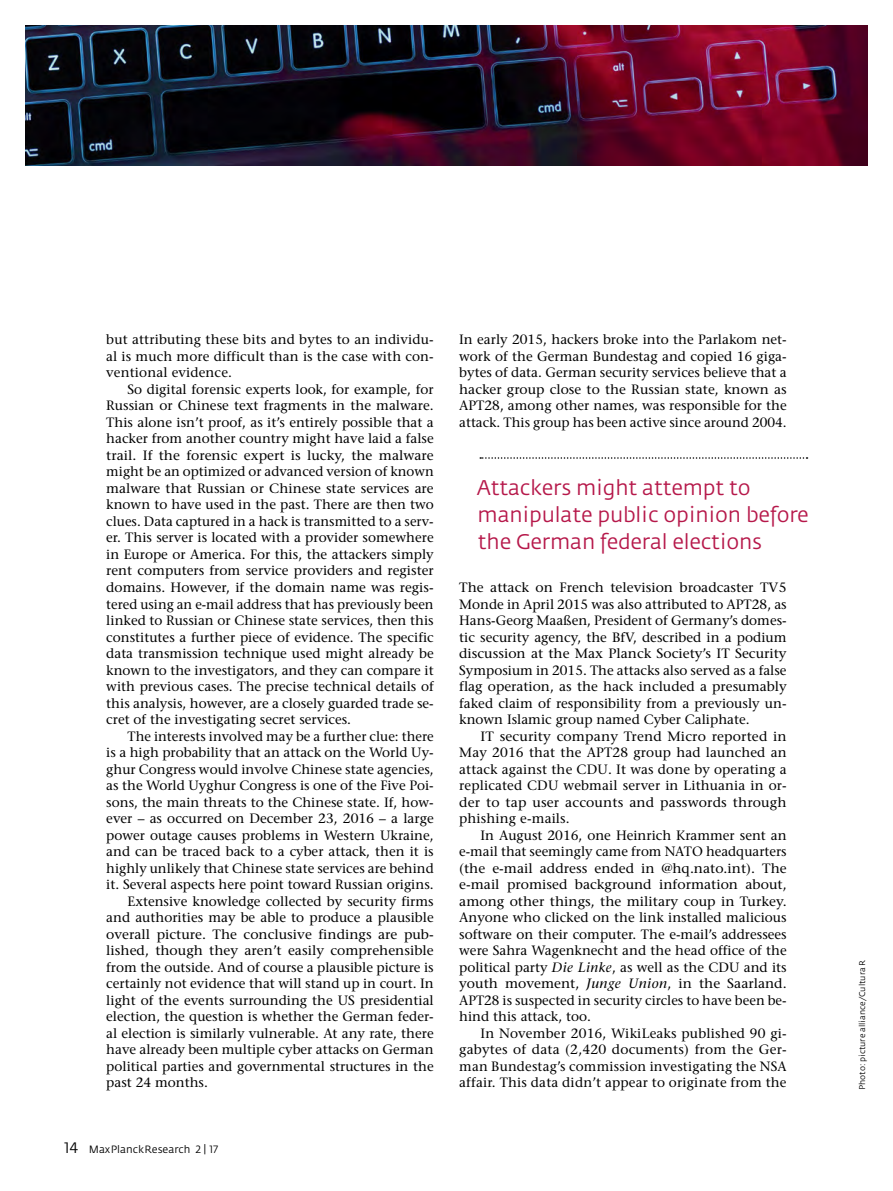
<style>
.page{position:relative;width:893px;height:1191px;background:#fff}
.page>*{position:absolute;margin:0;border:0;box-sizing:border-box;transform-origin:0 0}
.t1{font:21px/27px "Fedra Sans";letter-spacing:-.01em;color:#b6184a}
.t2{font:13.5px/16.5px "Stone Serif";color:#000;text-align:justify}
.t3{font:10.5px "Fedra Sans";color:#000}
.t4{font:8.25px "Fedra Sans";color:#000}
.s1{font-family:"Fedra Sans Book SC";font-size:15px}
.s2{font-family:"Fedra Sans Book SC"}
.s3{font-style:italic}
</style>
<div class="page">
<svg style="left:480px;top:457px;width:327px;height:2px"></svg>
<img style="left:26px;top:26px;width:841px;height:140px">
<p class="t2" style="left:106px;top:331px;width:329px">but attributing these bits and bytes to an individu&shy;al is much more difficult than is the case with con&shy;ventional evidence.</p>
<p class="t2" style="left:106px;top:381px;width:329px;text-indent:21px">So digital forensic experts look, for example, for Russian or Chinese text fragments in the malware.<br>This alone isn’t proof, as it’s entirely possible that a hacker from another country might have laid a false trail. If the forensic expert is lucky, the malware might be an optimized or advanced version of known malware that Russian or Chinese state services are known to have used in the past. There are then two clues. Data captured in a hack is transmitted to a serv&shy;er. This server is located with a provider somewhere in Europe or America. For this, the attackers simply rent computers from service providers and register domains. However, if the domain name was regis&shy;tered using an e-mail address that has previously been linked to Russian or Chinese state services, then this constitutes a further piece of evidence. The specific data transmission technique used might already be known to the investigators, and they can compare it with previous cases. The precise technical details of this analysis, however, are a closely guarded trade se&shy;cret of the investigating secret services.</p>
<p class="t2" style="left:128px;top:727px;width:308px">The interests involved may be a further clue: there</p>
<p class="t2" style="left:106px;top:744px;width:329px">is a high probability that an attack on the World Uy-</p>
<p class="t2" style="left:106px;top:760px;width:329px">ghur Congress would involve Chinese state agencies,</p>
<p class="t2" style="left:106px;top:777px;width:329px">as the World Uyghur Congress is one of the Five Poi-</p>
<p class="t2" style="left:106px;top:793px;width:329px">sons, the main threats to the Chinese state. If, how-</p>
<p class="t2" style="left:106px;top:810px;width:329px">ever – as occurred on December 23, 2016 – a large</p>
<p class="t2" style="left:106px;top:826px;width:329px">power outage causes problems in Western Ukraine,</p>
<p class="t2" style="left:106px;top:843px;width:329px">and can be traced back to a cyber attack, then it is</p>
<p class="t2" style="left:106px;top:859px;width:329px">highly unlikely that Chinese state services are behind</p>
<p class="t2" style="left:106px;top:876px;width:329px">it. Several aspects here point toward Russian origins.</p>
<p class="t2" style="left:128px;top:892px;width:308px">Extensive knowledge collected by security firms</p>
<p class="t2" style="left:106px;top:909px;width:329px">and authorities may be able to produce a plausible</p>
<p class="t2" style="left:106px;top:925px;width:329px">overall picture. The conclusive findings are pub-</p>
<p class="t2" style="left:106px;top:942px;width:329px">lished, though they aren’t easily comprehensible</p>
<p class="t2" style="left:106px;top:958px;width:329px">from the outside. And of course a plausible picture is</p>
<p class="t2" style="left:106px;top:975px;width:329px">certainly not evidence that will stand up in court. In</p>
<p class="t2" style="left:106px;top:991px;width:329px">light of the events surrounding the US presidential</p>
<p class="t2" style="left:106px;top:1008px;width:329px">election, the question is whether the German feder-</p>
<p class="t2" style="left:106px;top:1024px;width:329px">al election is similarly vulnerable. At any rate, there</p>
<p class="t2" style="left:106px;top:1041px;width:329px">have already been multiple cyber attacks on German</p>
<p class="t2" style="left:106px;top:1057px;width:329px">political parties and governmental structures in the</p>
<p class="t2" style="left:106px;top:1074px;width:103px">past 24 months.</p>
<p class="t3" style="left:64px;top:1144px;width:156px"><span class="s1">14</span> MaxPlanckResearch <span class="s2">2 | 17</span></p>
<p class="t2" style="left:459px;top:331px;width:329px">In early 2015, hackers broke into the Parlakom net&shy;work of the German Bundestag and copied 16 giga&shy;bytes of data. German security services believe that a hacker group close to the Russian state, known as APT28, among other names, was responsible for the attack. This group has been active since around 2004.</p>
<h1 class="t1" style="left:477px;top:474px;width:333px">Attackers might attempt to manipulate public opinion before the German federal elections</h1>
<p class="t2" style="left:459px;top:579px;width:329px">The attack on French television broadcaster TV5<br>Monde in April 2015 was also attributed to APT28, as Hans-Georg Maaßen, President of Germany’s domes&shy;tic security agency, the BfV, described in a podium discussion at the Max Planck Society’s IT Security Symposium in 2015. The attacks also served as a false flag operation, as the hack included a presumably faked claim of responsibility from a previously un&shy;known Islamic group named Cyber Caliphate.</p>
<p class="t2" style="left:459px;top:727px;width:329px;text-indent:21px">IT security company Trend Micro reported in May 2016 that the APT28 group had launched an attack against the CDU. It was done by operating a replicated CDU webmail server in Lithuania in or&shy;der to tap user accounts and passwords through phishing e-mails.</p>
<p class="t2" style="left:459px;top:826px;width:329px;text-indent:21px">In August 2016, one Heinrich Krammer sent an e-mail that seemingly came from NATO headquarters (the e-mail address ended in @hq.nato.int). The e-mail promised background information about, among other things, the military coup in Turkey.<br>Anyone who clicked on the link installed malicious software on their computer. The e-mail’s addressees were Sahra Wagenknecht and the head office of the political party <span class="s3">Die Linke</span>, as well as the CDU and its youth movement, <span class="s3">Junge Union</span>, in the Saarland.<br>APT28 is suspected in security circles to have been be&shy;hind this attack, too.</p>
<p class="t2" style="left:459px;top:1024px;width:329px;text-indent:21px">In November 2016, WikiLeaks published 90 gi&shy;gabytes of data (2,420 documents) from the Ger&shy;man Bundestag’s commission investigating the NSA affair. This data didn’t appear to originate from the</p>
<p class="t4" style="left:858px;top:1090px;width:132px;rotate:-90deg">Photo: picture alliance/Cultura R</p>
</div>
